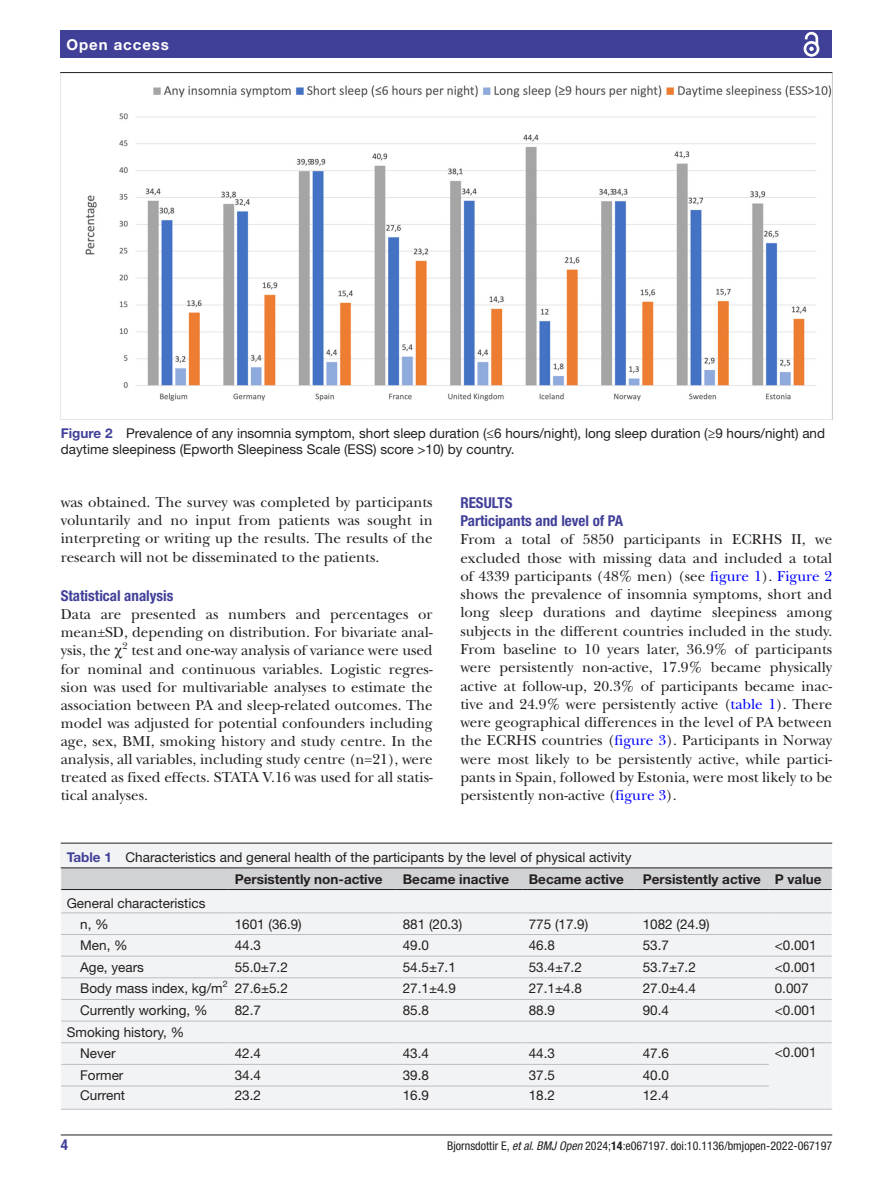
<style>
.page{position:relative;width:893px;height:1191px;background:#fff}
.page>*{position:absolute;margin:0;border:0;box-sizing:border-box;transform-origin:0 0}
.t1{font:15px/18.3px "New Baskerville";color:#231f20;text-align:justify}
.t2{font:700 condensed 15px/18.3px "Helvetica Neue LT Std";color:#414099}
.t3{font:700 15px "Helvetica Neue LT Std";letter-spacing:.065em;color:#fff}
.t4{font:13.5px/16.2px "Helvetica Neue LT Std";color:#231f20}
.t5{font:700 13.5px "Helvetica Neue LT Std";color:#231f20}
.t6{font:condensed 12px "Helvetica Neue LT Std";color:#231f20}
.t7{font:9.9px "New Baskerville";color:#231f20}
.t8{font:9px "Helvetica Neue LT Std";color:#231f20}
.s1{font-weight:700;color:#414099}
.s2{color:#00f}
.s3{font-weight:700}
.s4{font-style:italic}
</style>
<div class="page">
<hr style="left:61px;top:1134px;width:771px;height:1px;background:#231f20">
<div style="left:61px;top:31px;width:771px;height:27px;background:#414099"></div>
<svg style="left:803px;top:31px;width:17px;height:26px"></svg>
<img style="left:61px;top:73px;width:771px;height:347px">
<div style="left:61px;top:843px;width:771px;height:266px;background:#f2f3f4"></div>
<hr style="left:61px;top:842px;width:771px;height:1px;background:#231f20">
<hr style="left:769px;top:1109px;width:63px;height:1px;background:#bcbdc0">
<hr style="left:61px;top:867px;width:168px;height:1px;background:#231f20">
<hr style="left:229px;top:867px;width:168px;height:1px;background:#231f20">
<hr style="left:397px;top:867px;width:126px;height:1px;background:#231f20">
<hr style="left:523px;top:867px;width:114px;height:1px;background:#231f20">
<hr style="left:637px;top:867px;width:132px;height:1px;background:#231f20">
<hr style="left:769px;top:867px;width:63px;height:1px;background:#231f20">
<hr style="left:61px;top:1109px;width:168px;height:1px;background:#bcbdc0">
<hr style="left:229px;top:1109px;width:168px;height:1px;background:#bcbdc0">
<hr style="left:397px;top:1109px;width:126px;height:1px;background:#bcbdc0">
<hr style="left:523px;top:1109px;width:114px;height:1px;background:#bcbdc0">
<hr style="left:637px;top:1109px;width:132px;height:1px;background:#bcbdc0">
<svg style="left:60px;top:868px;width:773px;height:241px"></svg>
<p class="t3" style="left:66px;top:35px;width:104px">Open access</p>
<p class="t4" style="left:61px;top:424px;width:766px"><span class="s1">Figure 2</span> Prevalence of any insomnia symptom, short sleep duration (≤6 hours/night), long sleep duration (≥9 hours/night) and daytime sleepiness (Epworth Sleepiness Scale (ESS) score &gt;10) by country.</p>
<p class="t1" style="left:61px;top:493px;width:373px">was obtained. The survey was completed by participants voluntarily and no input from patients was sought in interpreting or writing up the results. The results of the research will not be disseminated to the patients.</p>
<p class="t2" style="left:61px;top:586px;width:114px">Statistical analysis</p>
<p class="t1" style="left:61px;top:605px;width:373px">Data are presented as numbers and percentages or mean±SD, depending on distribution. For bivariate anal&shy;ysis, the</p>
<p class="t7" style="left:123px;top:639px;width:7px">2</p>
<p class="t1" style="left:61px;top:641px;width:373px;text-indent:71px">test and one-way analysis of variance were used for nominal and continuous variables. Logistic regres&shy;sion was used for multivariable analyses to estimate the association between PA and sleep-related outcomes. The model was adjusted for potential confounders including age, sex, BMI, smoking history and study centre. In the analysis, all variables, including study centre (n=21), were treated as fixed effects. STATA V.16 was used for all statis&shy;tical analyses.</p>
<p class="t2" style="left:460px;top:493px;width:164px">RESULTS<br>Participants and level of PA</p>
<p class="t1" style="left:460px;top:530px;width:373px">From a total of 5850 participants in ECRHS II, we excluded those with missing data and included a total of 4339 participants (48% men) (see <span class="s2">figure 1</span>). <span class="s2">Figure 2 </span>shows the prevalence of insomnia symptoms, short and long sleep durations and daytime sleepiness among subjects in the different countries included in the study.<br>From baseline to 10 years later, 36.9% of participants were persistently non-active, 17.9% became physically active at follow-up, 20.3% of participants became inac&shy;tive and 24.9% were persistently active (<span class="s2">table 1</span>). There were geographical differences in the level of PA between the ECRHS countries (<span class="s2">figure 3</span>). Participants in Norway were most likely to be persistently active, while partici&shy;pants in Spain, followed by Estonia, were most likely to be persistently non-active (<span class="s2">figure 3</span>).</p>
<p class="t4" style="left:235px;top:845px;width:398px;line-height:22px;text-indent:-168px"><span class="s1">Table 1</span> Characteristics and general health of the participants by the level of physical activity<br><span class="s3">Persistently non-active</span></p>
<p class="t5" style="left:403px;top:870px;width:108px">Became inactive</p>
<p class="t5" style="left:529px;top:870px;width:96px">Became active</p>
<p class="t5" style="left:643px;top:870px;width:180px">Persistently active P value</p>
<p class="t4" style="left:80px;top:893px;width:127px;line-height:20.1px;text-indent:-14px">General characteristics n, %</p>
<p class="t4" style="left:235px;top:915px;width:69px">1601 (36.9)</p>
<p class="t4" style="left:403px;top:915px;width:61px">881 (20.3)</p>
<p class="t4" style="left:529px;top:915px;width:61px">775 (17.9)</p>
<p class="t4" style="left:643px;top:915px;width:69px">1082 (24.9)</p>
<p class="t4" style="left:80px;top:937px;width:49px">Men, %</p>
<p class="t4" style="left:235px;top:937px;width:28px">44.3</p>
<p class="t4" style="left:403px;top:937px;width:28px">49.0</p>
<p class="t4" style="left:529px;top:937px;width:28px">46.8</p>
<p class="t4" style="left:643px;top:937px;width:28px">53.7</p>
<p class="t4" style="left:775px;top:937px;width:43px">&lt;0.001</p>
<p class="t4" style="left:80px;top:958px;width:65px">Age, years</p>
<p class="t4" style="left:235px;top:958px;width:55px">55.0±7.2</p>
<p class="t4" style="left:403px;top:958px;width:55px">54.5±7.1</p>
<p class="t4" style="left:529px;top:958px;width:55px">53.4±7.2</p>
<p class="t4" style="left:643px;top:958px;width:55px">53.7±7.2</p>
<p class="t4" style="left:775px;top:958px;width:43px">&lt;0.001</p>
<p class="t4" style="left:80px;top:980px;width:144px">Body mass index, kg/m</p>
<p class="t8" style="left:223px;top:978px;width:6px">2</p>
<p class="t4" style="left:235px;top:980px;width:55px">27.6±5.2</p>
<p class="t4" style="left:403px;top:980px;width:55px">27.1±4.9</p>
<p class="t4" style="left:529px;top:980px;width:55px">27.1±4.8</p>
<p class="t4" style="left:643px;top:980px;width:55px">27.0±4.4</p>
<p class="t4" style="left:775px;top:980px;width:35px">0.007</p>
<p class="t4" style="left:80px;top:1002px;width:129px">Currently working, %</p>
<p class="t4" style="left:235px;top:1002px;width:28px">82.7</p>
<p class="t4" style="left:403px;top:1002px;width:28px">85.8</p>
<p class="t4" style="left:529px;top:1002px;width:28px">88.9</p>
<p class="t4" style="left:643px;top:1002px;width:28px">90.4</p>
<p class="t4" style="left:775px;top:1002px;width:43px">&lt;0.001</p>
<p class="t4" style="left:80px;top:1021px;width:106px;line-height:21.6px;text-indent:-14px">Smoking history, %<br>Never</p>
<p class="t4" style="left:235px;top:1045px;width:28px">42.4</p>
<p class="t4" style="left:403px;top:1045px;width:28px">43.4</p>
<p class="t4" style="left:529px;top:1045px;width:28px">44.3</p>
<p class="t4" style="left:643px;top:1045px;width:28px">47.6</p>
<p class="t4" style="left:775px;top:1043px;width:43px">&lt;0.001</p>
<p class="t4" style="left:80px;top:1067px;width:45px">Former</p>
<p class="t4" style="left:235px;top:1067px;width:28px">34.4</p>
<p class="t4" style="left:403px;top:1067px;width:28px">39.8</p>
<p class="t4" style="left:529px;top:1067px;width:28px">37.5</p>
<p class="t4" style="left:643px;top:1067px;width:28px">40.0</p>
<p class="t4" style="left:80px;top:1087px;width:47px">Current</p>
<p class="t4" style="left:235px;top:1087px;width:28px">23.2</p>
<p class="t4" style="left:403px;top:1087px;width:28px">16.9</p>
<p class="t4" style="left:529px;top:1087px;width:28px">18.2</p>
<p class="t4" style="left:643px;top:1087px;width:28px">12.4</p>
<p class="t2" style="left:61px;top:1134px;width:9px">4</p>
<p class="t6" style="left:447px;top:1138px;width:386px">Bjornsdottir E, <span class="s4">et al</span>. <span class="s4">BMJ Open</span> 2024;<span class="s3">14</span>:e067197. doi:10.1136/bmjopen-2022-067197</p>
</div>
